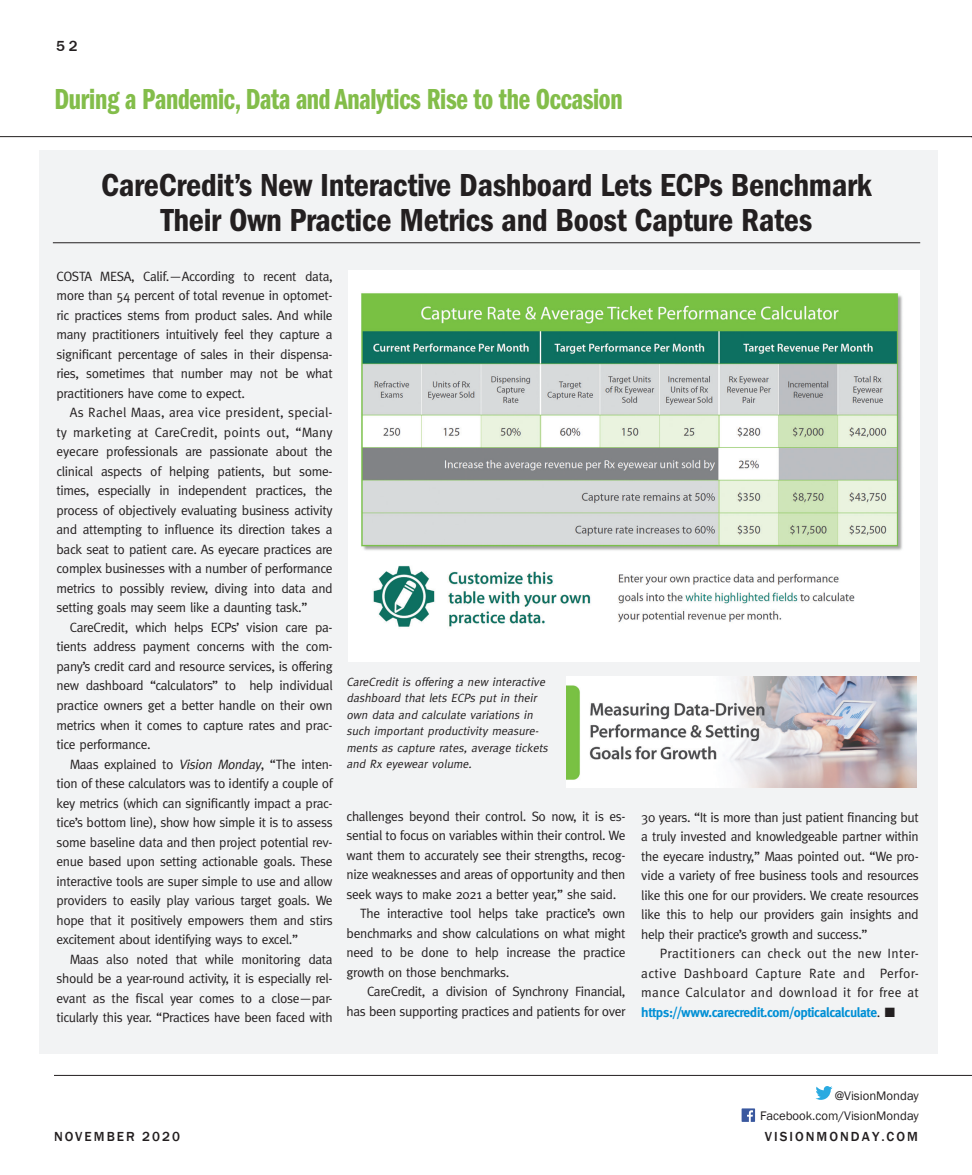
<style>
.page{position:relative;width:972px;height:1175px;background:#fff}
.page>*{position:absolute;margin:0;border:0;box-sizing:border-box;transform-origin:0 0}
.Blue_Tint_Box_Head_2{font:600 condensed 33px/34.5px "Franklin Gothic";letter-spacing:-.01em;color:#231f20;text-align:center}
.t1{font:30px "Franklin Gothic Demi Cmpr";letter-spacing:-.01em;color:#83bd4a}
.CATEGORY{font:500 15px "Franklin Gothic";color:#231f20}
.t2{font:13.5px/19.5px "Meta";letter-spacing:-.025em;color:#231f20;text-align:justify}
.CATEGORY-2{font:500 13.5px "Franklin Gothic";letter-spacing:.15em;color:#231f20}
.t3{font:12.75px "Franklin Gothic";color:#231f20}
.Captions{font:italic 12px/16.5px "Meta";color:#231f20}
.s1{font-style:italic}
.s2{font-weight:700;color:#008fd5}
</style>
<div class="page">
<svg style="left:742px;top:1108px;width:13px;height:13px"></svg>
<svg style="left:815px;top:1086px;width:18px;height:13px"></svg>
<hr style="left:54px;top:1075px;width:918px;height:1px;background:#231f20">
<hr style="left:0;top:136px;width:972px;height:1px;background:#231f20">
<div style="left:39px;top:150px;width:898px;height:903px;background:#f2f3f4"></div>
<hr style="left:53px;top:242px;width:867px;height:1px;background:#231f20">
<div style="left:349px;top:270px;width:571px;height:392px;background:#fff"></div>
<img style="left:361px;top:293px;width:542px;height:334px">
<img style="left:567px;top:676px;width:349px;height:111px">
<p class="CATEGORY" style="left:56px;top:37px;width:23px">52</p>
<p class="t1" style="left:54px;top:83px;width:570px">During a Pandemic, Data and Analytics Rise to the Occasion</p>
<p class="Blue_Tint_Box_Head_2" style="left:101px;top:168px;width:773px">CareCredit’s New Interactive Dashboard Lets ECPs Benchmark<br>Their Own Practice Metrics and Boost Capture Rates</p>
<p class="t2" style="left:56px;top:266px;width:278px">COSTA MESA, Calif.—According to recent data, more than 54 percent of total revenue in optomet&shy;ric practices stems from product sales. And while many practitioners intuitively feel they capture a significant percentage of sales in their dispensa&shy;ries, sometimes that number may not be what practitioners have come to expect.</p>
<p class="t2" style="left:56px;top:403px;width:278px;text-indent:14px">As Rachel Maas, area vice president, special&shy;ty marketing at CareCredit, points out, “Many eyecare professionals are passionate about the clinical aspects of helping patients, but some&shy;times, especially in independent practices, the process of objectively evaluating business activity and attempting to influence its direction takes a back seat to patient care. As eyecare practices are complex businesses with a number of performance metrics to possibly review, diving into data and setting goals may seem like a daunting task.”</p>
<p class="t2" style="left:56px;top:617px;width:278px;text-indent:14px">CareCredit, which helps ECPs’ vision care pa&shy;tients address payment concerns with the com&shy;pany’s credit card and resource services, is offering new dashboard “calculators” to help individual practice owners get a better handle on their own metrics when it comes to capture rates and prac&shy;tice performance.</p>
<p class="t2" style="left:56px;top:754px;width:278px;text-indent:14px">Maas explained to <span class="s1">Vision Monday</span>, “The inten&shy;tion of these calculators was to identify a couple of key metrics (which can significantly impact a prac&shy;tice’s bottom line), show how simple it is to assess some baseline data and then project potential rev&shy;enue based upon setting actionable goals. These interactive tools are super simple to use and allow providers to easily play various target goals. We hope that it positively empowers them and stirs excitement about identifying ways to excel.”</p>
<p class="t2" style="left:56px;top:949px;width:278px;text-indent:14px">Maas also noted that while monitoring data should be a year-round activity, it is especially rel&shy;evant as the fiscal year comes to a close—par&shy;ticularly this year. “Practices have been faced with</p>
<p class="Captions" style="left:346px;top:673px;width:205px">CareCredit is offering a new interactive dashboard that lets ECPs put in their own data and calculate variations in such important productivity measure&shy;ments as capture rates, average tickets and Rx eyewear volume.</p>
<p class="t2" style="left:347px;top:806px;width:281px">challenges beyond their control. So now, it is es&shy;sential to focus on variables within their control. We want them to accurately see their strengths, recog&shy;nize weaknesses and areas of opportunity and then seek ways to make 2021 a better year,” she said.</p>
<p class="t2" style="left:347px;top:903px;width:281px;text-indent:14px">The interactive tool helps take practice’s own benchmarks and show calculations on what might need to be done to help increase the practice growth on those benchmarks.</p>
<p class="t2" style="left:347px;top:981px;width:281px;text-align:right">CareCredit, a division of Synchrony Financial, has been supporting practices and patients for over</p>
<p class="t2" style="left:641px;top:807px;width:279px">30 years. “It is more than just patient financing but a truly invested and knowledgeable partner within the eyecare industry,” Maas pointed out. “We pro&shy;vide a variety of free business tools and resources like this one for our providers. We create resources like this to help our providers gain insights and help their practice’s growth and success.”</p>
<p class="t2" style="left:641px;top:943px;width:279px;text-indent:18px">Practitioners can check out the new Inter&shy;active Dashboard Capture Rate and Perfor&shy;mance Calculator and download it for free at <span class="s2">https://www.carecredit.com/opticalcalculate</span>. ■</p>
<p class="t3" style="left:835px;top:1087px;width:86px">@VisionMonday</p>
<p class="t3" style="left:760px;top:1107px;width:160px">Facebook.com/VisionMonday</p>
<p class="CATEGORY-2" style="left:54px;top:1128px;width:128px">NOVEMBER 2020</p>
<p class="CATEGORY-2" style="left:765px;top:1128px;width:155px">VISIONMONDAY.COM</p>
</div>
